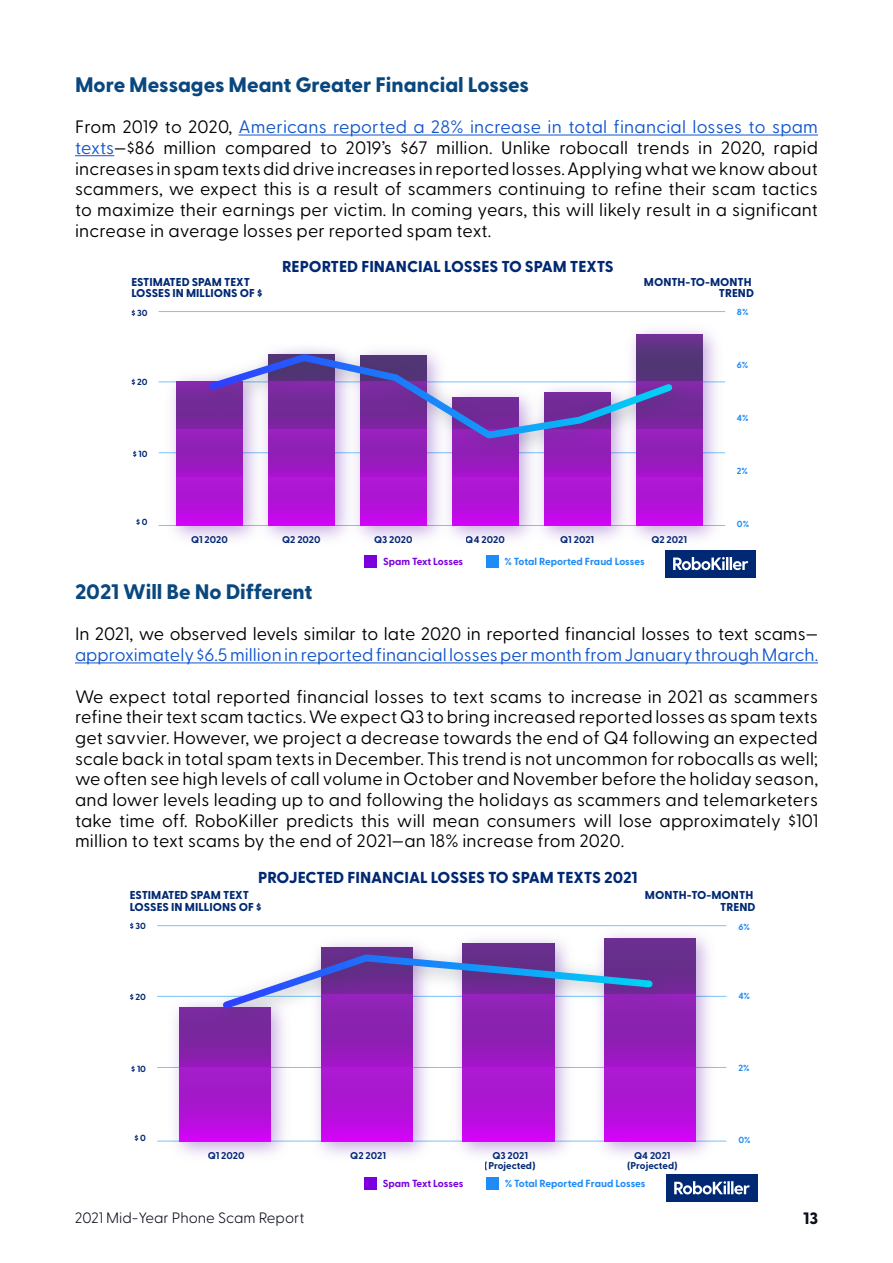
<style>
.page{position:relative;width:893px;height:1263px;background:#fff}
.page>*{position:absolute;margin:0;border:0;box-sizing:border-box;transform-origin:0 0}
.t1{font:800 21px "Greycliff CF";color:#09477e}
.t2{font:18px/20.7px "Greycliff CF";color:#000;text-align:justify}
.t3{font:18px "Greycliff CF";color:#15c}
.t4{font:800 16.5px "Greycliff CF";color:#0b0f1c}
.t5{font:800 15.9px "Greycliff CF";letter-spacing:-.005em;color:#002873}
.t6{font:800 15.75px "Greycliff CF";color:#002873}
.t7{font:300 15px "Greycliff CF";color:#0b0f1c}
.t8{font:800 11.55px/11.6px "Greycliff CF";color:#002873}
.t9{font:800 11.4px/11.4px "Greycliff CF";color:#002873}
.t10{font:700 10.35px "Greycliff CF";letter-spacing:-.005em;color:#1e8bf6}
.t11{font:700 10.35px "Greycliff CF";letter-spacing:-.01em;color:#7a00de}
.t12{font:700 9.9px/9.9px "Greycliff CF";color:#002873;text-align:center}
.t13{font:700 8.85px "Greycliff CF";color:#002873}
.t14{font:700 8.85px "Greycliff CF";color:#1e8bf6}
.s1{color:#15c}
</style>
<div class="page">
<hr style="left:159px;top:311px;width:566px;height:1px;background:#79c6f6">
<img style="left:158px;top:377px;width:92px;height:162px">
<div style="left:176px;top:478px;width:67px;height:47px;background:linear-gradient(to bottom,#a41dca,#c707ed)"></div>
<div style="left:176px;top:430px;width:67px;height:48px;background:linear-gradient(to bottom,#8e24b4,#a015c5)"></div>
<div style="left:176px;top:382px;width:67px;height:48px;background:linear-gradient(to bottom,#7a2c9f,#77259b)"></div>
<hr style="left:176px;top:381px;width:67px;height:1px;background:#8629ac">
<img style="left:250px;top:465px;width:92px;height:74px">
<div style="left:268px;top:478px;width:66px;height:47px;background:linear-gradient(to bottom,#a41dca,#c707ed)"></div>
<div style="left:268px;top:430px;width:66px;height:48px;background:#a216c7"></div>
<img style="left:342px;top:465px;width:92px;height:74px">
<div style="left:360px;top:478px;width:66px;height:47px;background:linear-gradient(to bottom,#a41dca,#c707ed)"></div>
<div style="left:360px;top:430px;width:66px;height:48px;background:#a216c7"></div>
<img style="left:434px;top:465px;width:92px;height:74px">
<div style="left:452px;top:478px;width:66px;height:47px;background:linear-gradient(to bottom,#a41dca,#c707ed)"></div>
<div style="left:452px;top:430px;width:66px;height:48px;background:#a216c7"></div>
<img style="left:526px;top:465px;width:92px;height:74px">
<div style="left:544px;top:478px;width:66px;height:47px;background:linear-gradient(to bottom,#a41dca,#c707ed)"></div>
<div style="left:544px;top:430px;width:66px;height:48px;background:#a216c7"></div>
<img style="left:618px;top:311px;width:108px;height:228px">
<div style="left:636px;top:478px;width:66px;height:47px;background:linear-gradient(to bottom,#a41dca,#c707ed)"></div>
<div style="left:636px;top:430px;width:66px;height:48px;background:#a117c6"></div>
<div style="left:636px;top:382px;width:66px;height:48px;background:linear-gradient(to bottom,#7a2c9f,#77259b)"></div>
<div style="left:636px;top:334px;width:66px;height:48px;background:linear-gradient(to bottom,#65348a,#4e3471)"></div>
<div style="left:365px;top:555px;width:12px;height:12px;background:#7a00de"></div>
<div style="left:486px;top:555px;width:12px;height:12px;background:#1e8bf6"></div>
<div style="left:665px;top:550px;width:91px;height:27px;background:#002873"></div>
<svg style="left:673px;top:557px;width:75px;height:13px"></svg>
<img style="left:191px;top:336px;width:508px;height:129px">
<svg style="left:204px;top:350px;width:474px;height:92px"></svg>
<hr style="left:157px;top:1141px;width:569px;height:1px;background:#79c6f6">
<hr style="left:157px;top:996px;width:569px;height:1px;background:#79c6f6">
<hr style="left:157px;top:1067px;width:569px;height:1px;background:#79c6f6">
<hr style="left:157px;top:925px;width:569px;height:1px;background:#79c6f6">
<img style="left:162px;top:995px;width:136px;height:160px">
<svg style="left:180px;top:1068px;width:91px;height:73px;background:#af13d5"></svg>
<div style="left:180px;top:1007px;width:91px;height:61px;background:linear-gradient(to bottom,#722d96,#8d1db2)"></div>
<img style="left:303px;top:1035px;width:137px;height:120px">
<div style="left:321px;top:1068px;width:92px;height:73px;background:linear-gradient(to bottom,#a11ec7,#c906ee)"></div>
<svg style="left:321px;top:1035px;width:92px;height:33px;background:#971abc"></svg>
<img style="left:445px;top:925px;width:136px;height:230px">
<div style="left:463px;top:1068px;width:91px;height:73px;background:linear-gradient(to bottom,#a11ec7,#c906ee)"></div>
<svg style="left:463px;top:1035px;width:91px;height:33px;background:#971abc"></svg>
<img style="left:586px;top:925px;width:137px;height:230px">
<div style="left:604px;top:1068px;width:92px;height:73px;background:linear-gradient(to bottom,#a11ec7,#c906ee)"></div>
<div style="left:604px;top:994px;width:92px;height:74px;background:linear-gradient(to bottom,#8927ae,#9a17bf)"></div>
<div style="left:604px;top:939px;width:91px;height:55px;background:#692d8e"></div>
<div style="left:364px;top:1178px;width:12px;height:12px;background:#7a00de"></div>
<div style="left:486px;top:1178px;width:12px;height:12px;background:#1e8bf6"></div>
<div style="left:666px;top:1174px;width:91px;height:27px;background:#002873"></div>
<svg style="left:674px;top:1181px;width:76px;height:13px"></svg>
<img style="left:205px;top:936px;width:474px;height:99px">
<svg style="left:218px;top:950px;width:439px;height:64px"></svg>
<hr style="left:239px;top:135px;width:579px;height:1px;background:#15c">
<hr style="left:75px;top:155px;width:39px;height:1px;background:#15c">
<hr style="left:75px;top:662px;width:743px;height:1px;background:#15c">
<p class="t1" style="left:75px;top:72px;width:455px">More Messages Meant Greater Financial Losses</p>
<p class="t2" style="left:75px;top:117px;width:745px">From 2019 to 2020, <span class="s1">Americans reported a 28% increase in total financial losses to spam texts</span>—$86 million compared to 2019’s $67 million. Unlike robocall trends in 2020, rapid increases in spam texts did drive increases in reported losses. Applying what we know about scammers, we expect this is a result of scammers continuing to refine their scam tactics to maximize their earnings per victim. In coming years, this will likely result in a significant increase in average losses per reported spam text.</p>
<p class="t9" style="left:131px;top:276px;width:133px">ESTIMATED SPAM TEXT<br>LOSSES IN MILLIONS OF $</p>
<p class="t13" style="left:131px;top:308px;width:18px">$ 30</p>
<p class="t6" style="left:282px;top:257px;width:333px">REPORTED FINANCIAL LOSSES TO SPAM TEXTS</p>
<p class="t13" style="left:131px;top:376px;width:18px">$ 20</p>
<p class="t13" style="left:133px;top:448px;width:16px">$ 10</p>
<p class="t13" style="left:136px;top:517px;width:13px">$ 0</p>
<p class="t9" style="left:644px;top:276px;width:111px;text-align:right">MONTH-TO-MONTH<br>TREND</p>
<p class="t14" style="left:737px;top:307px;width:13px">8%</p>
<p class="t14" style="left:737px;top:360px;width:13px">6%</p>
<p class="t14" style="left:737px;top:413px;width:13px">4%</p>
<p class="t14" style="left:737px;top:466px;width:13px">2%</p>
<p class="t14" style="left:737px;top:518px;width:14px">0%</p>
<p class="t12" style="left:191px;top:535px;width:38px">Q1 2020</p>
<p class="t12" style="left:282px;top:535px;width:40px">Q2 2020</p>
<p class="t12" style="left:374px;top:535px;width:40px">Q3 2020</p>
<p class="t12" style="left:466px;top:535px;width:41px">Q4 2020</p>
<p class="t12" style="left:560px;top:535px;width:35px">Q1 2021</p>
<p class="t12" style="left:651px;top:535px;width:37px">Q2 2021</p>
<p class="t11" style="left:383px;top:555px;width:82px">Spam Text Losses</p>
<p class="t10" style="left:504px;top:555px;width:142px">% Total Reported Fraud Losses</p>
<p class="t1" style="left:75px;top:579px;width:239px">2021 Will Be No Different</p>
<p class="t2" style="left:75px;top:624px;width:744px">In 2021, we observed levels similar to late 2020 in reported financial losses to text scams—</p>
<p class="t3" style="left:75px;top:644px;width:745px">approximately $6.5 million in reported financial losses per month from January through March.</p>
<p class="t2" style="left:75px;top:686px;width:745px">We expect total reported financial losses to text scams to increase in 2021 as scammers refine their text scam tactics. We expect Q3 to bring increased reported losses as spam texts get savvier. However, we project a decrease towards the end of Q4 following an expected scale back in total spam texts in December. This trend is not uncommon for robocalls as well; we often see high levels of call volume in October and November before the holiday season, and lower levels leading up to and following the holidays as scammers and telemarketers take time off. RoboKiller predicts this will mean consumers will lose approximately $101 million to text scams by the end of 2021—an 18% increase from 2020.</p>
<p class="t5" style="left:258px;top:867px;width:381px">PROJECTED FINANCIAL LOSSES TO SPAM TEXTS 2021</p>
<p class="t8" style="left:130px;top:890px;width:133px">ESTIMATED SPAM TEXT<br>LOSSES IN MILLIONS OF $</p>
<p class="t13" style="left:130px;top:921px;width:18px">$ 30</p>
<p class="t8" style="left:645px;top:890px;width:112px;text-align:right">MONTH-TO-MONTH<br>TREND</p>
<p class="t14" style="left:738px;top:921px;width:13px">6%</p>
<p class="t13" style="left:130px;top:991px;width:18px">$ 20</p>
<p class="t14" style="left:738px;top:990px;width:13px">4%</p>
<p class="t13" style="left:131px;top:1063px;width:16px">$ 10</p>
<p class="t13" style="left:134px;top:1133px;width:13px">$ 0</p>
<p class="t14" style="left:738px;top:1062px;width:13px">2%</p>
<p class="t14" style="left:738px;top:1135px;width:14px">0%</p>
<p class="t12" style="left:208px;top:1151px;width:39px">Q1 2020</p>
<p class="t12" style="left:627px;top:1151px;width:52px">Q4 2021 (Projected)</p>
<p class="t12" style="left:350px;top:1151px;width:37px">Q2 2021</p>
<p class="t12" style="left:485px;top:1151px;width:52px">Q3 2021 (Projected)</p>
<p class="t11" style="left:383px;top:1177px;width:82px">Spam Text Losses</p>
<p class="t10" style="left:505px;top:1177px;width:142px">% Total Reported Fraud Losses</p>
<p class="t7" style="left:75px;top:1209px;width:231px">2021 Mid-Year Phone Scam Report</p>
<p class="t4" style="left:803px;top:1208px;width:16px">13</p>
</div>
